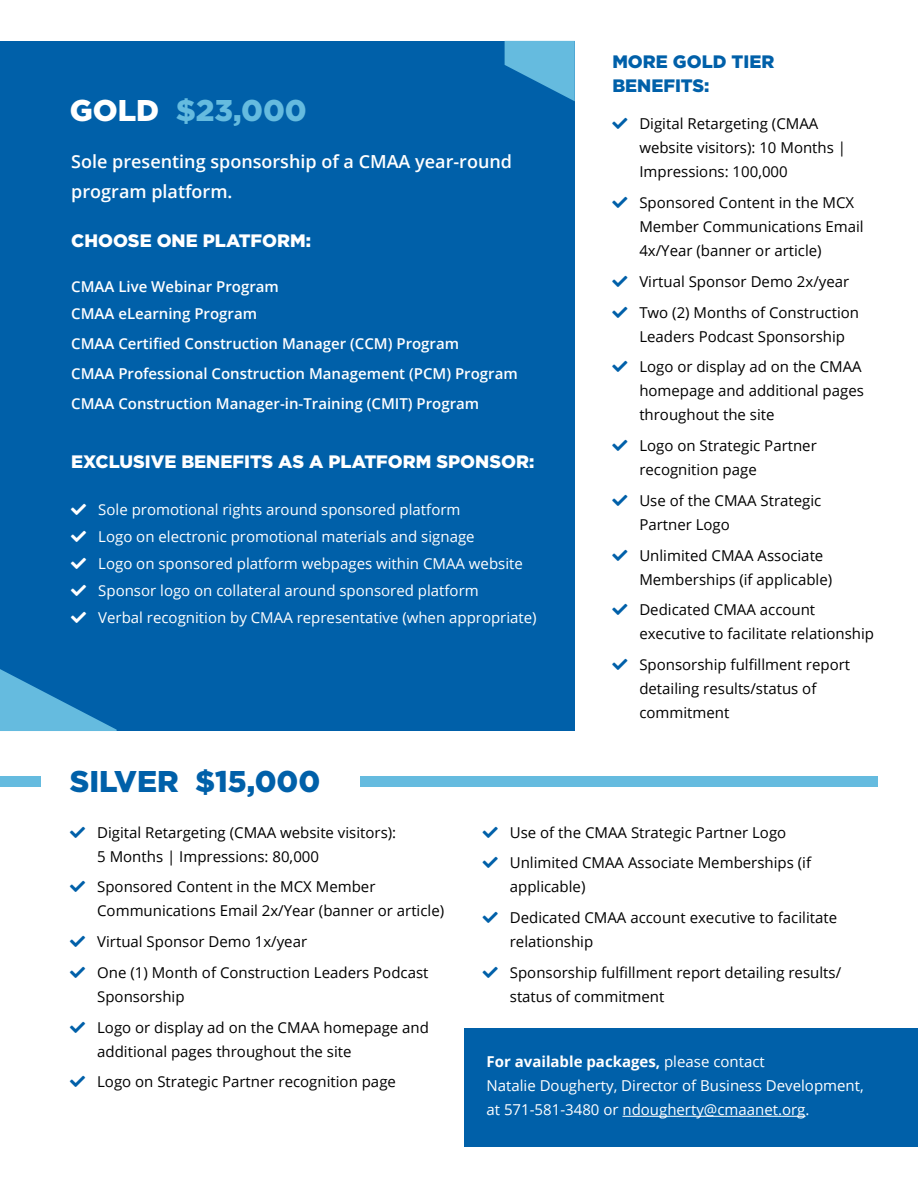
<style>
.page{position:relative;width:918px;height:1188px;background:#fff}
.page>*{position:absolute;margin:0;border:0;box-sizing:border-box;transform-origin:0 0}
.t1{font:900 30px "Gotham";color:#0060a9}
.t2{font:900 30px "Gotham";color:#65bbdf}
.t3{font:600 18px/30px "Open Sans";color:#fff}
.t4{font:900 18px "Gotham";color:#fff}
.t5{font:900 18px/24px "Gotham";color:#0060a9}
.t6{font:15px/24px "Open Sans";color:#000}
.t7{font:15px/27px "Open Sans";color:#fff}
.t8{font:600 15px/30px "Open Sans";color:#fff}
.s1{color:#fff}
.s2{font-weight:700}
</style>
<div class="page">
<div style="left:0;top:41px;width:575px;height:690px;background:#0060a9"></div>
<svg style="left:505px;top:41px;width:70px;height:60px"></svg>
<svg style="left:0;top:669px;width:117px;height:62px"></svg>
<div style="left:360px;top:776px;width:518px;height:11px;background:#65bbdf"></div>
<div style="left:0;top:776px;width:40px;height:11px;background:#65bbdf"></div>
<div style="left:465px;top:1028px;width:453px;height:119px;background:#0060a9"></div>
<hr style="left:622px;top:1116px;width:184px;height:1px;background:#fff">
<h1 class="t2" style="left:70px;top:90px;width:239px"><span class="s1">GOLD</span> $23,000</h1>
<p class="t3" style="left:71px;top:146px;width:442px">Sole presenting sponsorship of a CMAA year-round program platform.</p>
<p class="t4" style="left:71px;top:228px;width:241px">CHOOSE ONE PLATFORM:</p>
<p class="t8" style="left:71px;top:273px;width:209px;line-height:27px">CMAA Live Webinar Program<br>CMAA eLearning Program</p>
<p class="t8" style="left:71px;top:328px;width:448px">CMAA Certified Construction Manager (CCM) Program<br>CMAA Professional Construction Management (PCM) Program<br>CMAA Construction Manager-in-Training (CMIT) Program</p>
<p class="t4" style="left:71px;top:450px;width:465px">EXCLUSIVE BENEFITS AS A PLATFORM SPONSOR:</p>
<p class="t7" style="left:98px;top:495px;width:440px">Sole promotional rights around sponsored platform<br>Logo on electronic promotional materials and signage<br>Logo on sponsored platform webpages within CMAA website Sponsor logo on collateral around sponsored platform<br>Verbal recognition by CMAA representative (when appropriate)</p>
<h1 class="t1" style="left:70px;top:761px;width:252px">SILVER $15,000</h1>
<p class="t5" style="left:612px;top:50px;width:163px">MORE GOLD TIER<br>BENEFITS:</p>
<p class="t6" style="left:639px;top:112px;width:208px">Digital Retargeting (CMAA website visitors): 10 Months |<br>Impressions: 100,000</p>
<p class="t6" style="left:639px;top:190px;width:226px">Sponsored Content in the MCX<br>Member Communications Email<br>4x/Year (banner or article)</p>
<p class="t6" style="left:639px;top:266px;width:221px;line-height:30.8px">Virtual Sponsor Demo 2x/year<br>Two (2) Months of Construction</p>
<p class="t6" style="left:639px;top:320px;width:224px;line-height:30.8px">Leaders Podcast Sponsorship<br>Logo or display ad on the CMAA</p>
<p class="t6" style="left:639px;top:379px;width:226px">homepage and additional pages throughout the site</p>
<p class="t6" style="left:639px;top:433px;width:179px">Logo on Strategic Partner recognition page</p>
<p class="t6" style="left:639px;top:488px;width:184px">Use of the CMAA Strategic<br>Partner Logo</p>
<p class="t6" style="left:639px;top:543px;width:194px">Unlimited CMAA Associate<br>Memberships (if applicable)</p>
<p class="t6" style="left:639px;top:598px;width:236px">Dedicated CMAA account executive to facilitate relationship</p>
<p class="t6" style="left:639px;top:652px;width:212px">Sponsorship fulfillment report detailing results/status of commitment</p>
<p class="t6" style="left:97px;top:820px;width:301px">Digital Retargeting (CMAA website visitors):<br>5 Months | Impressions: 80,000</p>
<p class="t6" style="left:97px;top:875px;width:349px">Sponsored Content in the MCX Member<br>Communications Email 2x/Year (banner or article)</p>
<p class="t6" style="left:97px;top:926px;width:333px;line-height:30.8px">Virtual Sponsor Demo 1x/year<br>One (1) Month of Construction Leaders Podcast</p>
<p class="t6" style="left:97px;top:981px;width:333px;line-height:30.8px">Sponsorship<br>Logo or display ad on the CMAA homepage and</p>
<p class="t6" style="left:97px;top:1035px;width:300px;line-height:30.8px">additional pages throughout the site<br>Logo on Strategic Partner recognition page</p>
<p class="t6" style="left:510px;top:816px;width:303px;line-height:30.8px">Use of the CMAA Strategic Partner Logo<br>Unlimited CMAA Associate Memberships (if</p>
<p class="t6" style="left:510px;top:871px;width:329px;line-height:30.8px">applicable)<br>Dedicated CMAA account executive to facilitate</p>
<p class="t6" style="left:510px;top:926px;width:333px;line-height:30.8px">relationship<br>Sponsorship fulfillment report detailing results/</p>
<p class="t6" style="left:510px;top:984px;width:156px">status of commitment</p>
<p class="t7" style="left:487px;top:1049px;width:379px;line-height:24px"><span class="s2">For available packages,</span> please contact<br>Natalie Dougherty, Director of Business Development, at 571-581-3480 or ndougherty@cmaanet.org.</p>
</div>
